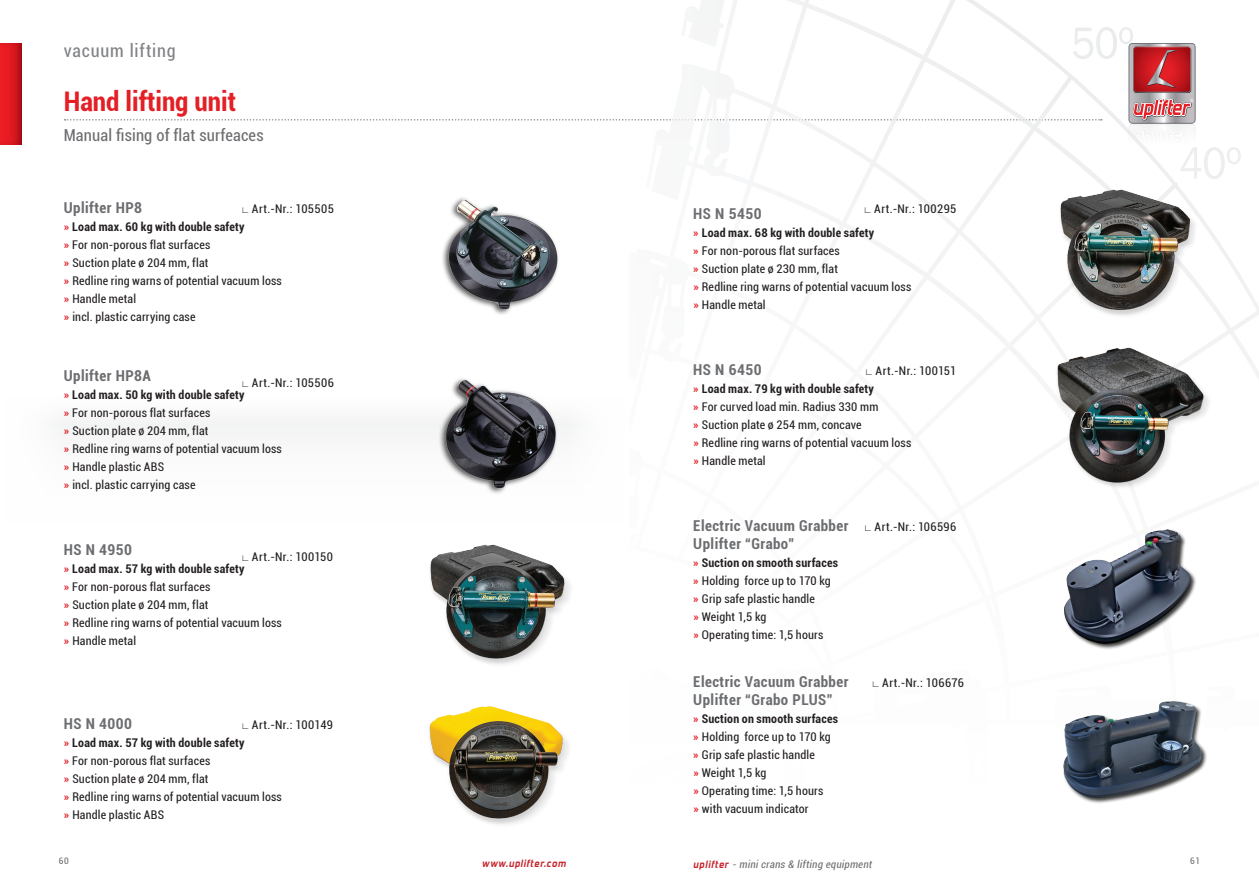
<style>
.page{position:relative;width:1259px;height:893px;background:#fff}
.page>*{position:absolute;margin:0;border:0;box-sizing:border-box;transform-origin:0 0}
.t1{font:700 condensed 27px "Roboto";color:#e41f25}
.t2{font:condensed 18px "Roboto";letter-spacing:.05em;color:#808285}
.t3{font:condensed 16.5px "Roboto";letter-spacing:.01em;color:#6c6d70}
.t4{font:700 condensed 15px/18px "Roboto";letter-spacing:.03em;color:#6c6d70}
.t5{font:condensed 12px/18px "Roboto";letter-spacing:.015em;color:#231f20}
.t6{font:condensed 12px "Roboto";letter-spacing:.035em;color:#231f20}
.t7{font:italic condensed 10.5px "Roboto";color:#6c6d70}
.t8{font:italic 700 10.5px "Forgotten Futurist Rg";letter-spacing:.075em;color:#c5202a}
.t9{font:condensed 9px "Roboto";color:#6c6d70}
.s1{font-weight:700;color:#e41f25}
.s2{font-weight:700}
.s3{font-family:"Arial Narrow";font-stretch:normal;font-size:9px}
.s4{font-family:"Arial Narrow";font-weight:400;font-stretch:normal;font-size:9px;color:#231f20}
.s5{font-weight:400;font-size:12px;color:#231f20}
.s6{font-family:"Forgotten Futurist Rg";font-weight:700;font-stretch:normal;color:#c5202a}
</style>
<div class="page">
<div style="left:0;top:43px;width:21px;height:103px;background:#231f20;opacity:.1"></div>
<svg style="left:1128px;top:43px;width:67px;height:101px"></svg>
<svg style="left:65px;top:119px;width:1037px;height:2px"></svg>
<svg style="left:629px;top:0;width:204px;height:221px"></svg>
<img style="left:442px;top:197px;width:117px;height:118px">
<img style="left:1030px;top:144px;width:195px;height:163px">
<img style="left:1023px;top:307px;width:203px;height:182px">
<img style="left:434px;top:378px;width:131px;height:116px">
<img style="left:429px;top:706px;width:140px;height:119px">
<img style="left:430px;top:544px;width:140px;height:121px">
<img style="left:1064px;top:529px;width:132px;height:120px">
<img style="left:1063px;top:701px;width:144px;height:102px">
<h2 class="t2" style="left:64px;top:38px;width:113px">vacuum lifting</h2>
<h1 class="t1" style="left:64px;top:82px;width:174px">Hand lifting unit</h1>
<h3 class="t3" style="left:64px;top:123px;width:201px">Manual fising of flat surfeaces</h3>
<p class="t4" style="left:64px;top:198px;width:80px">Uplifter HP8</p>
<p class="t5" style="left:64px;top:217px;width:220px"><span class="s1">»</span> <span class="s2">Load max. 60 kg with double safety<br></span><span class="s1">»</span> For non-porous flat surfaces<br><span class="s1">»</span> Suction plate ø 204 mm, flat<br><span class="s1">»</span> Redline ring warns of potential vacuum loss <span class="s1">»</span> Handle metal<br><span class="s1">»</span> incl. plastic carrying case</p>
<p class="t5" style="left:241px;top:199px;width:94px"><span class="s3">∟</span> Art.-Nr.: 105505</p>
<p class="t4" style="left:64px;top:366px;width:89px">Uplifter HP8A</p>
<p class="t5" style="left:64px;top:385px;width:220px"><span class="s1">»</span> <span class="s2">Load max. 50 kg with double safety<br></span><span class="s1">»</span> For non-porous flat surfaces<br><span class="s1">»</span> Suction plate ø 204 mm, flat<br><span class="s1">»</span> Redline ring warns of potential vacuum loss <span class="s1">»</span> Handle plastic ABS<br><span class="s1">»</span> incl. plastic carrying case</p>
<p class="t6" style="left:241px;top:374px;width:94px"><span class="s3">∟</span> Art.-Nr.: 105506</p>
<p class="t4" style="left:64px;top:540px;width:70px">HS N 4950</p>
<p class="t5" style="left:64px;top:559px;width:220px"><span class="s1">»</span> <span class="s2">Load max. 57 kg with double safety<br></span><span class="s1">»</span> For non-porous flat surfaces<br><span class="s1">»</span> Suction plate ø 204 mm, flat<br><span class="s1">»</span> Redline ring warns of potential vacuum loss <span class="s1">»</span> Handle metal</p>
<p class="t6" style="left:241px;top:548px;width:93px"><span class="s3">∟</span> Art.-Nr.: 100150</p>
<p class="t4" style="left:64px;top:714px;width:70px">HS N 4000</p>
<p class="t5" style="left:64px;top:733px;width:220px"><span class="s1">»</span> <span class="s2">Load max. 57 kg with double safety<br></span><span class="s1">»</span> For non-porous flat surfaces<br><span class="s1">»</span> Suction plate ø 204 mm, flat<br><span class="s1">»</span> Redline ring warns of potential vacuum loss <span class="s1">»</span> Handle plastic ABS</p>
<p class="t5" style="left:241px;top:715px;width:93px"><span class="s3">∟</span> Art.-Nr.: 100149</p>
<p class="t6" style="left:863px;top:200px;width:94px"><span class="s3">∟</span> Art.-Nr.: 100295</p>
<p class="t4" style="left:693px;top:204px;width:70px">HS N 5450</p>
<p class="t5" style="left:693px;top:223px;width:220px"><span class="s1">»</span> <span class="s2">Load max. 68 kg with double safety<br></span><span class="s1">»</span> For non-porous flat surfaces<br><span class="s1">»</span> Suction plate ø 230 mm, flat<br><span class="s1">»</span> Redline ring warns of potential vacuum loss <span class="s1">»</span> Handle metal</p>
<p class="t4" style="left:693px;top:360px;width:70px">HS N 6450</p>
<p class="t5" style="left:693px;top:379px;width:220px"><span class="s1">»</span> <span class="s2">Load max. 79 kg with double safety<br></span><span class="s1">»</span> For curved load min. Radius 330 mm<br><span class="s1">»</span> Suction plate ø 254 mm, concave<br><span class="s1">»</span> Redline ring warns of potential vacuum loss <span class="s1">»</span> Handle metal</p>
<p class="t5" style="left:865px;top:361px;width:93px"><span class="s3">∟</span> Art.-Nr.: 100151</p>
<p class="t4" style="left:693px;top:516px;width:265px">Electric Vacuum Grabber <span class="s4">∟</span> <span class="s5">Art.-Nr.: 106596<br></span>Uplifter “Grabo”</p>
<p class="t5" style="left:693px;top:553px;width:146px"><span class="s1">»</span> <span class="s2">Suction on smooth surfaces </span><span class="s1">»</span> Holding force up to 170 kg <span class="s1">»</span> Grip safe plastic handle<br><span class="s1">»</span> Weight 1,5 kg<br><span class="s1">»</span> Operating time: 1,5 hours</p>
<p class="t4" style="left:693px;top:672px;width:157px">Electric Vacuum Grabber<br>Uplifter “Grabo PLUS”</p>
<p class="t5" style="left:693px;top:709px;width:146px"><span class="s1">»</span> <span class="s2">Suction on smooth surfaces </span><span class="s1">»</span> Holding force up to 170 kg <span class="s1">»</span> Grip safe plastic handle<br><span class="s1">»</span> Weight 1,5 kg<br><span class="s1">»</span> Operating time: 1,5 hours<br><span class="s1">»</span> with vacuum indicator</p>
<p class="t6" style="left:871px;top:674px;width:94px"><span class="s3">∟</span> Art.-Nr.: 106676</p>
<p class="t9" style="left:59px;top:855px;width:11px">60</p>
<p class="t8" style="left:482px;top:857px;width:85px">www.uplifter.com</p>
<p class="t9" style="left:1190px;top:854px;width:11px">61</p>
<p class="t7" style="left:693px;top:857px;width:182px"><span class="s6">up lift e r</span> - minicrans &amp; lifting equipment</p>
</div>
